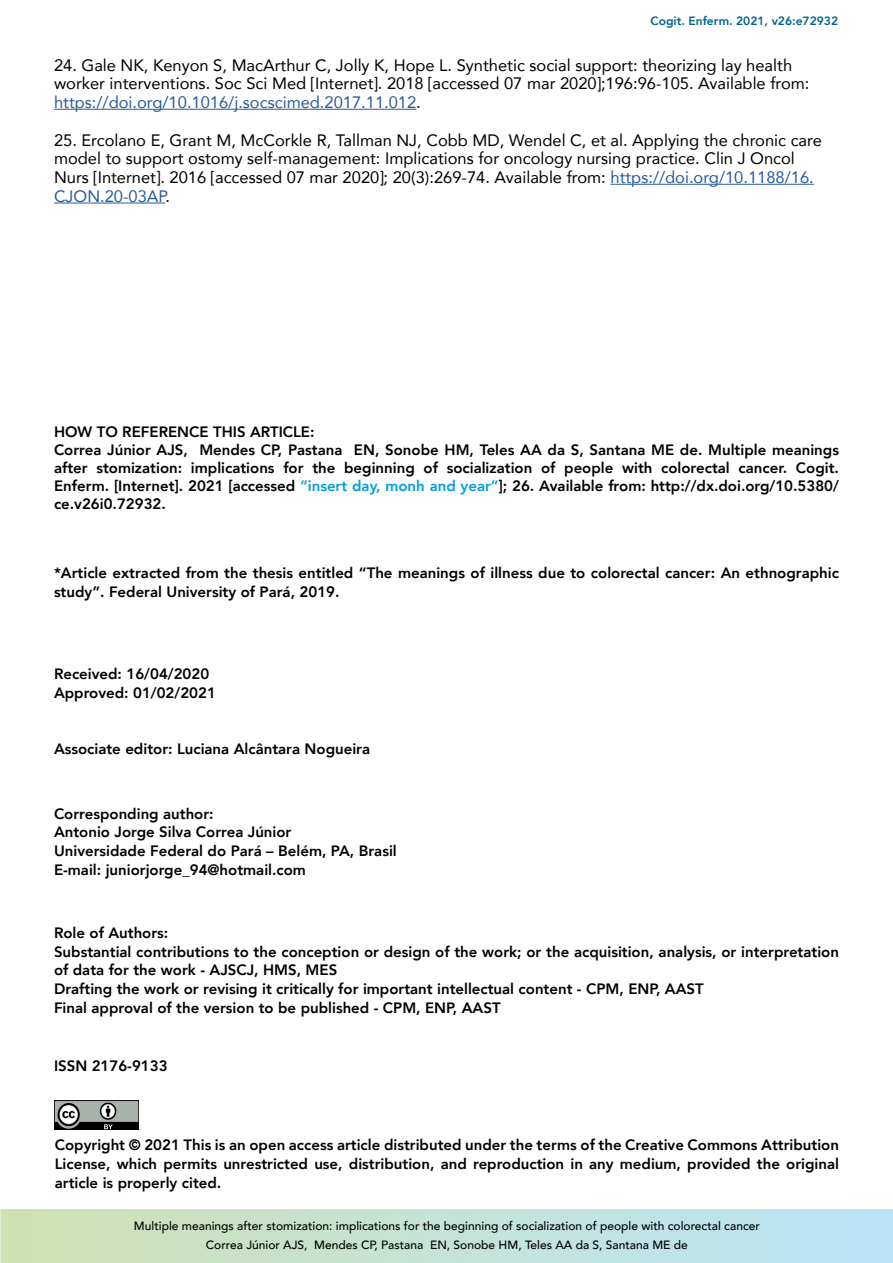
<style>
.page{position:relative;width:893px;height:1263px;background:#fff}
.page>*{position:absolute;margin:0;border:0;box-sizing:border-box;transform-origin:0 0}
.t1{font:16.5px/18.8px "Avenir";color:#000}
.t2{font:800 15px/18.8px "Avenir";color:#000}
.t3{font:500 12px/18.6px "Avenir";color:#000;text-align:center}
.t4{font:800 12px "Avenir";color:#00658f}
.s1{color:#275b9b}
.s2{color:#009fe3}
</style>
<div class="page">
<img style="left:55px;top:1100px;width:83px;height:30px">
<svg style="left:0;top:1209px;width:893px;height:54px;background:#c4e2d6"></svg>
<hr style="left:54px;top:109px;width:362px;height:1px;background:#275b9b">
<hr style="left:610px;top:184px;width:204px;height:1px;background:#275b9b">
<hr style="left:54px;top:203px;width:111px;height:1px;background:#275b9b">
<p class="t4" style="left:650px;top:12px;width:189px">Cogit. Enferm. 2021, v26:e72932</p>
<p class="t1" style="left:54px;top:55px;width:757px">24. Gale NK, Kenyon S, MacArthur C, Jolly K, Hope L. Synthetic social support: theorizing lay health worker interventions. Soc Sci Med [Internet]. 2018 [accessed 07 mar 2020];196:96-105. Available from: <span class="s1">https://doi.org/10.1016/j.socscimed.2017.11.012</span>.</p>
<p class="t1" style="left:54px;top:130px;width:769px">25. Ercolano E, Grant M, McCorkle R, Tallman NJ, Cobb MD, Wendel C, et al. Applying the chronic care model to support ostomy self-management: Implications for oncology nursing practice. Clin J Oncol Nurs [Internet]. 2016 [accessed 07 mar 2020]; 20(3):269-74. Available from: <span class="s1">https://doi.org/10.1188/16.<br>CJON.20-03AP</span>.</p>
<p class="t2" style="left:54px;top:423px;width:786px;line-height:18px">HOW TO REFERENCE THIS ARTICLE:<br>Correa Júnior AJS, Mendes CP, Pastana EN, Sonobe HM, Teles AA da S, Santana ME de. Multiple meanings after stomization: implications for the beginning of socialization of people with colorectal cancer. Cogit.<br>Enferm. [Internet]. 2021 [accessed <span class="s2">“insert day, monh and year”</span>]; 26. Available from: http://dx.doi.org/10.5380/ ce.v26i0.72932.</p>
<p class="t2" style="left:54px;top:564px;width:786px">*Article extracted from the thesis entitled “The meanings of illness due to colorectal cancer: An ethnographic study”. Federal University of Pará, 2019.</p>
<p class="t2" style="left:54px;top:664px;width:163px">Received: 16/04/2020<br>Approved: 01/02/2021</p>
<p class="t2" style="left:54px;top:739px;width:318px">Associate editor: Luciana Alcântara Nogueira</p>
<p class="t2" style="left:54px;top:804px;width:344px">Corresponding author:<br>Antonio Jorge Silva Correa Júnior<br>Universidade Federal do Pará – Belém, PA, Brasil E-mail: juniorjorge_94@hotmail.com</p>
<p class="t2" style="left:54px;top:923px;width:786px">Role of Authors:<br>Substantial contributions to the conception or design of the work; or the acquisition, analysis, or interpretation of data for the work - AJSCJ, HMS, MES<br>Drafting the work or revising it critically for important intellectual content - CPM, ENP, AAST<br>Final approval of the version to be published - CPM, ENP, AAST</p>
<p class="t2" style="left:54px;top:1057px;width:115px">ISSN 2176-9133</p>
<p class="t2" style="left:55px;top:1135px;width:786px;text-align:justify">Copyright © 2021 This is an open access article distributed under the terms of the Creative Commons Attribution License, which permits unrestricted use, distribution, and reproduction in any medium, provided the original article is properly cited.</p>
<p class="t3" style="left:134px;top:1216px;width:627px">Multiple meanings after stomization: implications for the beginning of socialization of people with colorectal cancer<br>Correa Júnior AJS, Mendes CP, Pastana EN, Sonobe HM, Teles AA da S, Santana ME de</p>
</div>
